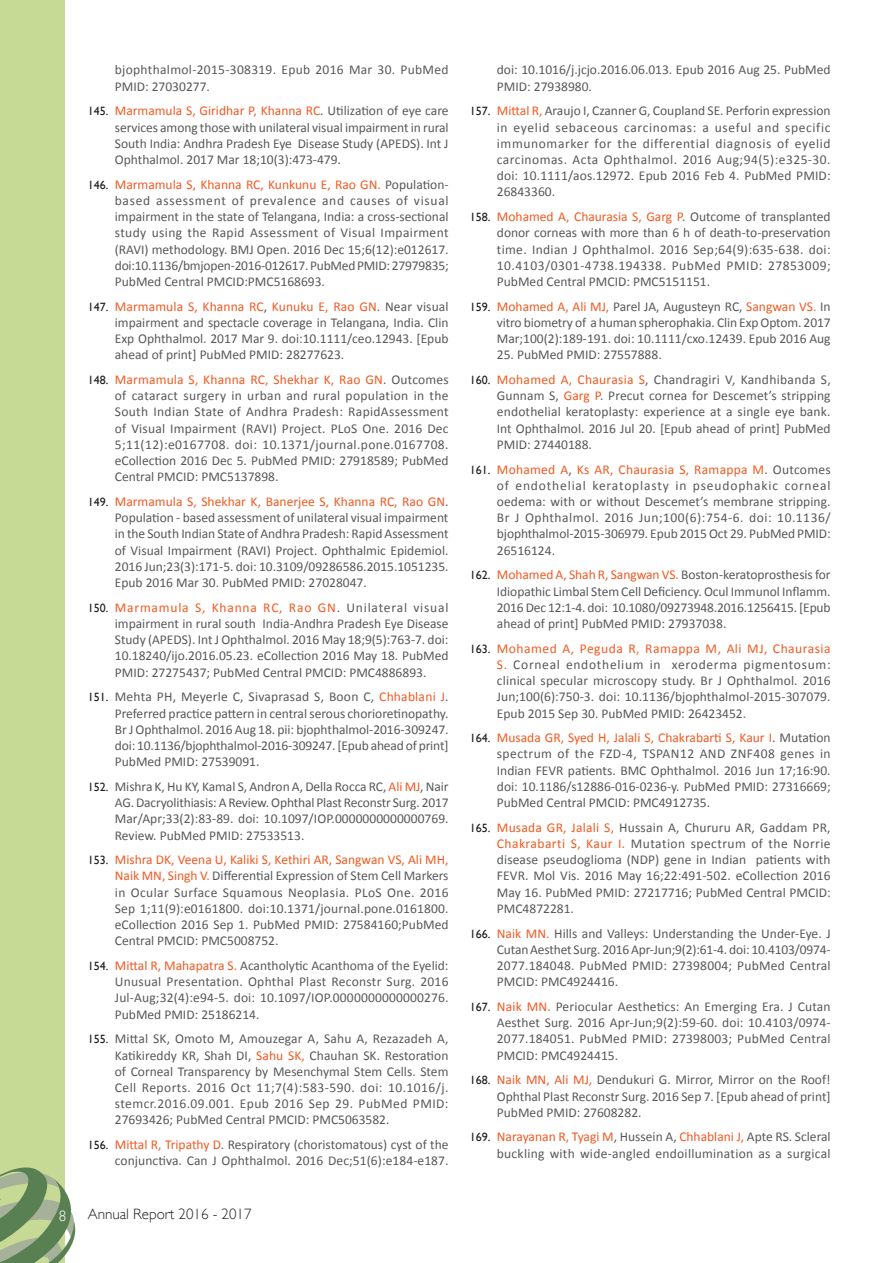
<style>
.page{position:relative;width:893px;height:1263px;background:#fff}
.page>*{position:absolute;margin:0;border:0;box-sizing:border-box;transform-origin:0 0}
.t1{font:300 15px "Gill Sans";color:#231f20}
.t2{font:300 15px "Gill Sans";color:#fff}
.t3{font:13.5px/16.2px "Calibri";color:#57585a;text-align:justify}
.t4{font:13.5px/16.2px "Calibri";letter-spacing:.025em;color:#57585a}
.s1{font-family:"Gill Sans";font-size:12px;color:#231f20}
.s2{color:#f15921}
</style>
<div class="page">
<div style="left:0;top:0;width:65px;height:1262px;background:#c7da95"></div>
<svg style="left:0;top:1167px;width:76px;height:96px"></svg>
<p class="t4" style="left:115px;top:62px;width:335px">bjophthalmol-2015-308319. Epub 2016 Mar 30. PubMed<br>PMID: 27030277.</p>
<p class="t3" style="left:115px;top:103px;width:335px;text-indent:-27px"><span class="s1">145.</span> <span class="s2">Marmamula S, Giridhar P, Khanna RC</span>. Utilization of eye care services among those with unilateral visual impairment in rural South India: Andhra Pradesh Eye Disease Study (APEDS). Int J Ophthalmol. 2017 Mar 18;10(3):473-479.</p>
<p class="t3" style="left:115px;top:176px;width:335px;text-indent:-27px"><span class="s1">146.</span> <span class="s2">Marmamula S, Khanna RC, Kunkunu E, Rao GN.</span> Population&shy;based assessment of prevalence and causes of visual impairment in the state of Telangana, India: a cross-sectional study using the Rapid Assessment of Visual Impairment (RAVI) methodology. BMJ Open. 2016 Dec 15;6(12):e012617. doi:10.1136/bmjopen-2016-012617. PubMed PMID: 27979835; PubMed Central PMCID:PMC5168693.</p>
<p class="t3" style="left:115px;top:298px;width:335px;text-indent:-27px"><span class="s1">147.</span> <span class="s2">Marmamula S, Khanna RC</span>, <span class="s2">Kunuku E, Rao GN</span>. Near visual impairment and spectacle coverage in Telangana, India. Clin Exp Ophthalmol. 2017 Mar 9. doi:10.1111/ceo.12943. [Epub ahead of print] PubMed PMID: 28277623.</p>
<p class="t3" style="left:115px;top:371px;width:335px;text-indent:-27px"><span class="s1">148.</span> <span class="s2">Marmamula S, Khanna RC, Shekhar K, Rao GN</span>. Outcomes of cataract surgery in urban and rural population in the South Indian State of Andhra Pradesh: RapidAssessment of Visual Impairment (RAVI) Project. PLoS One. 2016 Dec 5;11(12):e0167708. doi: 10.1371/journal.pone.0167708. eCollection 2016 Dec 5. PubMed PMID: 27918589; PubMed Central PMCID: PMC5137898.</p>
<p class="t3" style="left:115px;top:493px;width:335px;text-indent:-27px"><span class="s1">149.</span> <span class="s2">Marmamula S, Shekhar K, Banerjee S, Khanna RC, Rao GN</span>.<br>Population - based assessment of unilateral visual impairment in the South Indian State of Andhra Pradesh: Rapid Assessment of Visual Impairment (RAVI) Project. Ophthalmic Epidemiol.<br>2016 Jun;23(3):171-5. doi: 10.3109/09286586.2015.1051235.<br>Epub 2016 Mar 30. PubMed PMID: 27028047.</p>
<p class="t3" style="left:115px;top:599px;width:335px;text-indent:-27px"><span class="s1">150.</span> <span class="s2">Marmamula S, Khanna RC, Rao GN</span>. Unilateral visual impairment in rural south India-Andhra Pradesh Eye Disease Study (APEDS). Int J Ophthalmol. 2016 May 18;9(5):763-7. doi:<br>10.18240/ijo.2016.05.23. eCollection 2016 May 18. PubMed PMID: 27275437; PubMed Central PMCID: PMC4886893.</p>
<p class="t3" style="left:115px;top:688px;width:335px;text-indent:-27px"><span class="s1">151.</span> Mehta PH, Meyerle C, Sivaprasad S, Boon C, <span class="s2">Chhablani J</span>.<br>Preferred practice pattern in central serous chorioretinopathy.<br>Br J Ophthalmol. 2016 Aug 18. pii: bjophthalmol-2016-309247. doi: 10.1136/bjophthalmol-2016-309247. [Epub ahead of print] PubMed PMID: 27539091.</p>
<p class="t3" style="left:115px;top:778px;width:335px;text-indent:-27px"><span class="s1">152.</span> Mishra K, Hu KY, Kamal S, Andron A, Della Rocca RC, <span class="s2">Ali MJ</span>, Nair AG. Dacryolithiasis: A Review. Ophthal Plast Reconstr Surg. 2017<br>Mar/Apr;33(2):83-89. doi: 10.1097/IOP.0000000000000769.<br>Review. PubMed PMID: 27533513.</p>
<p class="t3" style="left:115px;top:851px;width:335px;text-indent:-27px"><span class="s1">153.</span> <span class="s2">Mishra DK, Veena U, Kaliki S, Kethiri AR, Sangwan VS, Ali MH, Naik MN, Singh V.</span> Differential Expression of Stem Cell Markers in Ocular Surface Squamous Neoplasia. PLoS One. 2016<br>Sep 1;11(9):e0161800. doi:10.1371/journal.pone.0161800. eCollection 2016 Sep 1. PubMed PMID: 27584160;PubMed Central PMCID: PMC5008752.</p>
<p class="t3" style="left:115px;top:957px;width:335px;text-indent:-27px"><span class="s1">154.</span> <span class="s2">Mittal R, Mahapatra S.</span> Acantholytic Acanthoma of the Eyelid:<br>Unusual Presentation. Ophthal Plast Reconstr Surg. 2016<br>Jul-Aug;32(4):e94-5. doi: 10.1097/IOP.0000000000000276.<br>PubMed PMID: 25186214.</p>
<p class="t3" style="left:115px;top:1030px;width:335px;text-indent:-27px"><span class="s1">155.</span> Mittal SK, Omoto M, Amouzegar A, Sahu A, Rezazadeh A, Katikireddy KR, Shah DI, <span class="s2">Sahu SK,</span> Chauhan SK. Restoration of Corneal Transparency by Mesenchymal Stem Cells. Stem Cell Reports. 2016 Oct 11;7(4):583-590. doi: 10.1016/j. stemcr.2016.09.001. Epub 2016 Sep 29. PubMed PMID:<br>27693426; PubMed Central PMCID: PMC5063582.</p>
<p class="t3" style="left:88px;top:1136px;width:362px;text-align:right"><span class="s1">156.</span> <span class="s2">Mittal R, Tripathy D</span>. Respiratory (choristomatous) cyst of the conjunctiva. Can J Ophthalmol. 2016 Dec;51(6):e184-e187.</p>
<p class="t2" style="left:59px;top:1207px;width:9px">8</p>
<p class="t1" style="left:88px;top:1204px;width:165px">Annual Report 2016 - 2017</p>
<p class="t3" style="left:497px;top:62px;width:335px">doi: 10.1016/j.jcjo.2016.06.013. Epub 2016 Aug 25. PubMed<br>PMID: 27938980.</p>
<p class="t3" style="left:497px;top:103px;width:335px;text-indent:-27px"><span class="s1">157.</span> <span class="s2">Mittal R,</span> Araujo I, Czanner G, Coupland SE. Perforin expression in eyelid sebaceous carcinomas: a useful and specific immunomarker for the differential diagnosis of eyelid carcinomas. Acta Ophthalmol. 2016 Aug;94(5):e325-30. doi: 10.1111/aos.12972. Epub 2016 Feb 4. PubMed PMID:<br>26843360.</p>
<p class="t3" style="left:497px;top:208px;width:335px;text-indent:-27px"><span class="s1">158.</span> <span class="s2">Mohamed A, Chaurasia S, Garg P</span>. Outcome of transplanted donor corneas with more than 6 h of death-to-preservation time. Indian J Ophthalmol. 2016 Sep;64(9):635-638. doi:<br>10.4103/0301-4738.194338. PubMed PMID: 27853009; PubMed Central PMCID: PMC5151151.</p>
<p class="t3" style="left:497px;top:298px;width:335px;text-indent:-27px"><span class="s1">159.</span> <span class="s2">Mohamed A, Ali MJ,</span> Parel JA, Augusteyn RC, <span class="s2">Sangwan VS.</span> In vitro biometry of a human spherophakia. Clin Exp Optom. 2017<br>Mar;100(2):189-191. doi: 10.1111/cxo.12439. Epub 2016 Aug</p>
<p class="t3" style="left:497px;top:347px;width:166px">25. PubMed PMID: 27557888.</p>
<p class="t3" style="left:497px;top:371px;width:335px;text-indent:-27px"><span class="s1">160.</span> <span class="s2">Mohamed A, Chaurasia S</span>, Chandragiri V, Kandhibanda S, Gunnam S, <span class="s2">Garg P</span>. Precut cornea for Descemet’s stripping endothelial keratoplasty: experience at a single eye bank.<br>Int Ophthalmol. 2016 Jul 20. [Epub ahead of print] PubMed PMID: 27440188.</p>
<p class="t3" style="left:497px;top:461px;width:335px;text-indent:-27px"><span class="s1">161.</span> <span class="s2">Mohamed A</span>, <span class="s2">Ks AR, Chaurasia S, Ramappa M</span>. Outcomes of endothelial keratoplasty in pseudophakic corneal oedema: with or without Descemet’s membrane stripping.<br>Br J Ophthalmol. 2016 Jun;100(6):754-6. doi: 10.1136/ bjophthalmol-2015-306979. Epub 2015 Oct 29. PubMed PMID:<br>26516124.</p>
<p class="t3" style="left:497px;top:566px;width:335px;text-indent:-27px"><span class="s1">162.</span> <span class="s2">Mohamed A, Shah R, Sangwan VS.</span> Boston-keratoprosthesis for Idiopathic Limbal Stem Cell Deficiency. Ocul Immunol Inflamm.<br>2016 Dec 12:1-4. doi: 10.1080/09273948.2016.1256415. [Epub ahead of print] PubMed PMID: 27937038.</p>
<p class="t3" style="left:497px;top:640px;width:335px;text-indent:-27px"><span class="s1">163.</span> <span class="s2">Mohamed A, Peguda R, Ramappa M, Ali MJ, Chaurasia S.</span> Corneal endothelium in xeroderma pigmentosum: clinical specular microscopy study. Br J Ophthalmol. 2016<br>Jun;100(6):750-3. doi: 10.1136/bjophthalmol-2015-307079.<br>Epub 2015 Sep 30. PubMed PMID: 26423452.</p>
<p class="t3" style="left:497px;top:729px;width:335px;text-indent:-27px"><span class="s1">164.</span> <span class="s2">Musada GR, Syed H, Jalali S, Chakrabarti S, Kaur I</span>. Mutation spectrum of the FZD-4, TSPAN12 AND ZNF408 genes in Indian FEVR patients. BMC Ophthalmol. 2016 Jun 17;16:90. doi: 10.1186/s12886-016-0236-y. PubMed PMID: 27316669; PubMed Central PMCID: PMC4912735.</p>
<p class="t3" style="left:497px;top:819px;width:335px;text-indent:-27px"><span class="s1">165.</span> <span class="s2">Musada GR, Jalali S,</span> Hussain A, Chururu AR, Gaddam PR, <span class="s2">Chakrabarti S, Kaur I.</span> Mutation spectrum of the Norrie disease pseudoglioma (NDP) gene in Indian patients with FEVR. Mol Vis. 2016 May 16;22:491-502. eCollection 2016<br>May 16. PubMed PMID: 27217716; PubMed Central PMCID:<br>PMC4872281.</p>
<p class="t3" style="left:497px;top:924px;width:335px;text-indent:-27px"><span class="s1">166.</span> <span class="s2">Naik MN.</span> Hills and Valleys: Understanding the Under-Eye. J Cutan Aesthet Surg. 2016 Apr-Jun;9(2):61-4. doi: 10.4103/0974- 2077.184048. PubMed PMID: 27398004; PubMed Central PMCID: PMC4924416.</p>
<p class="t3" style="left:497px;top:998px;width:335px;text-indent:-27px"><span class="s1">167.</span> <span class="s2">Naik MN.</span> Periocular Aesthetics: An Emerging Era. J Cutan Aesthet Surg. 2016 Apr-Jun;9(2):59-60. doi: 10.4103/0974- 2077.184051. PubMed PMID: 27398003; PubMed Central PMCID: PMC4924415.</p>
<p class="t3" style="left:497px;top:1071px;width:335px;text-indent:-27px"><span class="s1">168.</span> <span class="s2">Naik MN, Ali MJ,</span> Dendukuri G. Mirror, Mirror on the Roof!<br>Ophthal Plast Reconstr Surg. 2016 Sep 7. [Epub ahead of print] PubMed PMID: 27608282.</p>
<p class="t3" style="left:470px;top:1128px;width:362px;text-align:right"><span class="s1">169.</span> <span class="s2">Narayanan R, Tyagi M</span>, Hussein A, <span class="s2">Chhablani J,</span> Apte RS. Scleral buckling with wide-angled endoillumination as a surgical</p>
</div>
